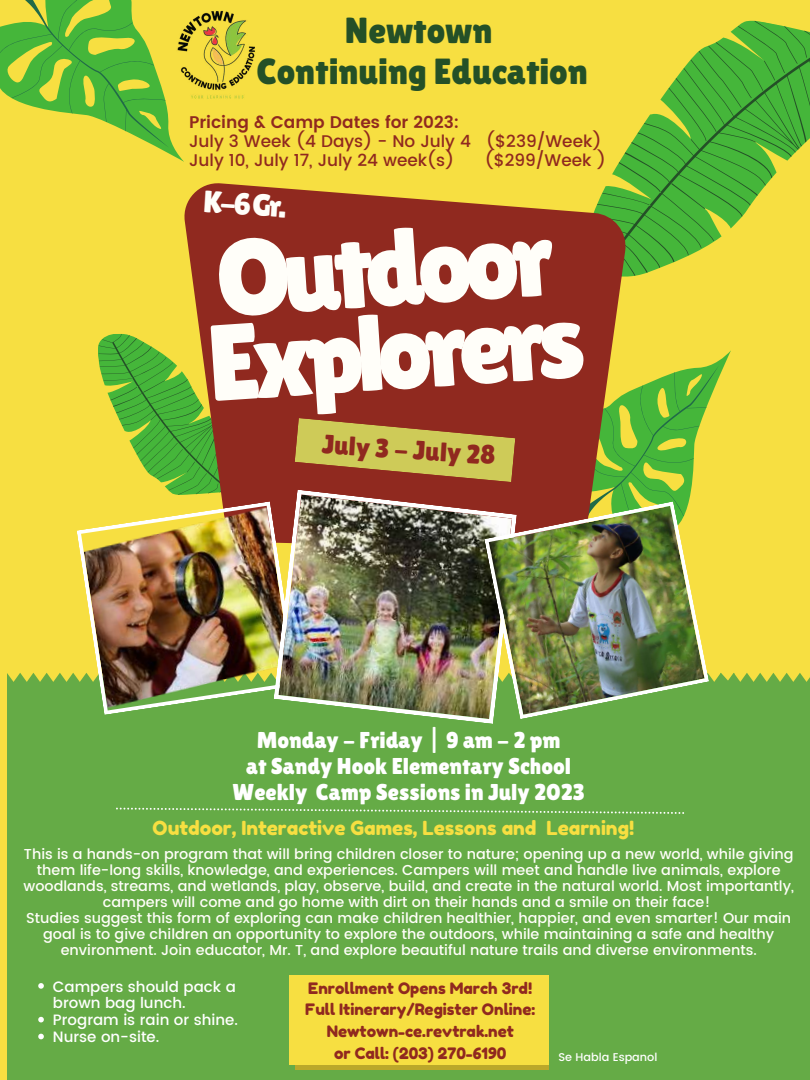
<style>
.page{position:relative;width:810px;height:1080px;background:#f7df41}
.page>*{position:absolute;margin:0;border:0;box-sizing:border-box;transform-origin:0 0}
.t1{font:107.94px/83.8px "Lilita One";color:#fffef9}
.t2{font:36.31px/41.2px "Lilita One";color:#245027;text-align:center}
.t3{font:30.75px "Lilita One";color:#fffef9}
.t4{font:26.62px "Lilita One";color:#90291f}
.t5{font:22.94px/25.8px "Lilita One";color:#fff;text-align:center}
.t6{font:19.44px "Fredoka One";color:#f7df41}
.t7{font:500 16.88px/19.2px "Poppins";color:#90291f}
.t8{font:600 16.88px "Poppins";color:#90291f}
.t9{font:15.81px/21.7px "Fredoka One";color:#90291f;text-align:center}
.t10{font:500 15px/16.9px "Poppins";color:#fff}
.t11{font:500 14.38px/15.9px "Poppins";color:#fffef9;text-align:center}
.t12{font:500 11.25px "Poppins";color:#fff}
</style>
<div class="page">
<svg style="left:0;top:0;width:183px;height:161px"></svg>
<svg style="left:628px;top:353px;width:102px;height:148px;fill:#4bb73e"></svg>
<svg style="left:612px;top:20px;width:198px;height:257px;fill:#45b63a"></svg>
<svg style="left:98px;top:334px;width:84px;height:161px"></svg>
<svg style="left:182px;top:182px;width:446px;height:319px;fill:#90291f"></svg>
<div style="left:7px;top:673px;width:92px;height:407px;background:#65ab46"></div>
<div style="left:390px;top:724px;width:53px;height:356px;background:#65ab46"></div>
<div style="left:206px;top:715px;width:78px;height:365px;background:#65ab46"></div>
<div style="left:549px;top:719px;width:79px;height:361px;background:#65ab46"></div>
<div style="left:99px;top:715px;width:107px;height:365px;background:#65ab46"></div>
<div style="left:443px;top:719px;width:106px;height:361px;background:#65ab46"></div>
<div style="left:284px;top:724px;width:106px;height:356px;background:#65ab46"></div>
<div style="left:295px;top:992px;width:254px;height:78px;background:#bba82a"></div>
<div style="left:628px;top:674px;width:92px;height:406px;background:#65ab46"></div>
<div style="left:720px;top:673px;width:90px;height:407px;background:#65ab46"></div>
<img style="left:77px;top:501px;width:197px;height:214px">
<img style="left:274px;top:490px;width:243px;height:234px">
<img style="left:484px;top:501px;width:225px;height:218px">
<svg style="left:295px;top:418px;width:220px;height:64px"></svg>
<div style="left:289px;top:976px;width:260px;height:89px;background:#f7df41"></div>
<svg style="left:116px;top:808px;width:568px;height:6px"></svg>
<img style="left:177px;top:9px;width:78px;height:91px">
<svg style="left:38px;top:983px;width:6px;height:6px"></svg>
<svg style="left:38px;top:1017px;width:6px;height:5px"></svg>
<svg style="left:38px;top:1034px;width:6px;height:5px"></svg>
<h2 class="t2" style="left:256px;top:9px;width:333px">Newtown<br>Continuing Education</h2>
<p class="t8" style="left:189px;top:112px;width:272px">Pricing &amp; Camp Dates for 2023:</p>
<p class="t7" style="left:189px;top:131px;width:414px">July 3 Week (4 Days) - No July 4 ($239/Week)<br>July 10, July 17, July 24 week(s)</p>
<p class="t7" style="left:485px;top:151px;width:123px">($299/Week )</p>
<h3 class="t3" style="left:205px;top:184px;width:84px;rotate:4deg">K-6Gr.</h3>
<h1 class="t1" style="left:199px;top:239px;width:379px;rotate:-4deg">Outdoor<br>Explorers</h1>
<h3 class="t4" style="left:323px;top:428px;width:175px;rotate:4deg">July 3 - July 28</h3>
<h3 class="t5" style="left:233px;top:727px;width:354px">Monday - Friday | 9 am - 2 pm<br>at Sandy Hook Elementary School<br>Weekly Camp Sessions in July 2023</h3>
<h3 class="t6" style="left:153px;top:816px;width:483px">Outdoor, Interactive Games, Lessons and Learning!</h3>
<p class="t11" style="left:23px;top:846px;width:772px">This is a hands-on program that will bring children closer to nature; opening up a new world, while giving them life-long skills, knowledge, and experiences. Campers will meet and handle live animals, explore woodlands, streams, and wetlands, play, observe, build, and create in the natural world. Most importantly, campers will come and go home with dirt on their hands and a smile on their face!<br>Studies suggest this form of exploring can make children healthier, happier, and even smarter! Our main goal is to give children an opportunity to explore the outdoors, while maintaining a safe and healthy environment. Join educator, Mr. T, and explore beautiful nature trails and diverse environments.</p>
<p class="t10" style="left:53px;top:978px;width:186px">Campers should pack a brown bag lunch.<br>Program is rain or shine.<br>Nurse on-site.</p>
<p class="t9" style="left:305px;top:977px;width:232px">Enrollment Opens March 3rd!<br>Full Itinerary/Register Online:<br>Newtown-ce.revtrak.net<br>or Call: (203) 270-6190</p>
<p class="t12" style="left:559px;top:1051px;width:100px">Se Habla Espanol</p>
</div>
